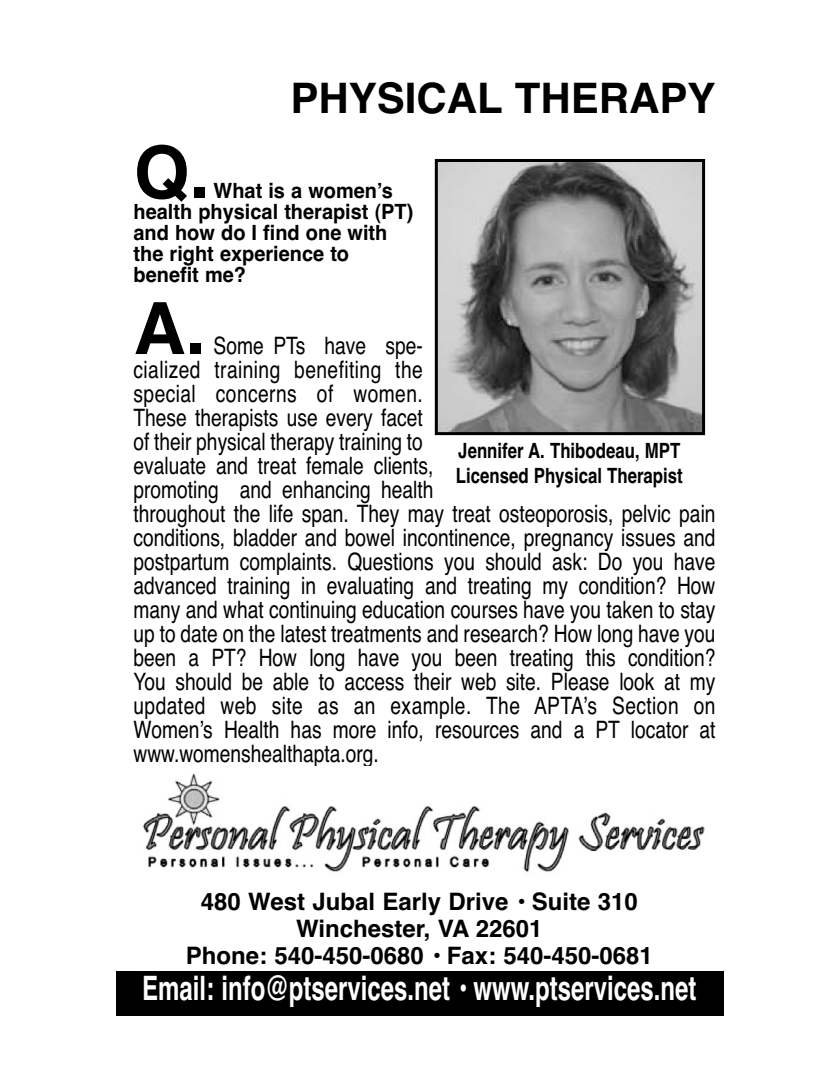
<style>
.page{position:relative;width:819px;height:1080px;background:#fff}
.page>*{position:absolute;margin:0;border:0;box-sizing:border-box;transform-origin:0 0}
.t1{font:700 72px "Helvetica";color:#000}
.t2{font:700 42px "Helvetica";color:#000}
.t3{font:700 33.6px "Helvetica";color:#fff;scale:.71 1}
.t4{font:24px/24px "Helvetica";color:#000;scale:.8 1}
.t5{font:700 24px/27px "Helvetica";color:#000;text-align:center}
.t6{font:700 21px/21px "Helvetica";color:#000;scale:.95 1}
.t7{font:700 21px/25.2px "Helvetica";color:#000;scale:.8 1}
</style>
<div class="page">
<div style="left:117px;top:971px;width:607px;height:45px;background:#000"></div>
<img style="left:439px;top:163px;width:262px;height:268px">
<div style="left:435px;top:159px;width:270px;height:276px;border:3px solid #000"></div>
<img style="left:142px;top:773px;width:563px;height:99px">
<h2 class="t2" style="left:290px;top:83px;width:427px">PHYSICAL THERAPY</h2>
<h1 class="t1" style="left:134px;top:146px;width:78px">Q.</h1>
<p class="t6" style="left:134px;top:182px;width:296px;text-indent:80px">What is a women’s health physical therapist (PT) and how do I find one with the right experience to benefit me?</p>
<h1 class="t1" style="left:134px;top:302px;width:73px">A.</h1>
<p class="t4" style="left:134px;top:336px;width:729px;text-indent:80px">Some PTs have spe-<br>cialized training benefiting the<br>special concerns of women.<br>These therapists use every facet<br>of their physical therapy training to<br>evaluate and treat female clients,<br>promoting and enhancing health<br>throughout the life span. They may treat osteoporosis, pelvic pain conditions, bladder and bowel incontinence, pregnancy issues and postpartum complaints. Questions you should ask: Do you have advanced training in evaluating and treating my condition? How many and what continuing education courses have you taken to stay up to date on the latest treatments and research? How long have you been a PT? How long have you been treating this condition?<br>You should be able to access their web site. Please look at my updated web site as an example. The APTA’s Section on Women’s Health has more info, resources and a PT locator at www.womenshealthapta.org.</p>
<p class="t7" style="left:456px;top:440px;width:285px">Jennifer A. Thibodeau, MPT<br>Licensed Physical Therapist</p>
<p class="t5" style="left:186px;top:890px;width:469px">480 West Jubal Early Drive • Suite 310<br>Winchester, VA 22601<br>Phone: 540-450-0680 • Fax: 540-450-0681</p>
<h3 class="t3" style="left:142px;top:976px;width:782px">Email: info@ptservices.net • www.ptservices.net</h3>
</div>
